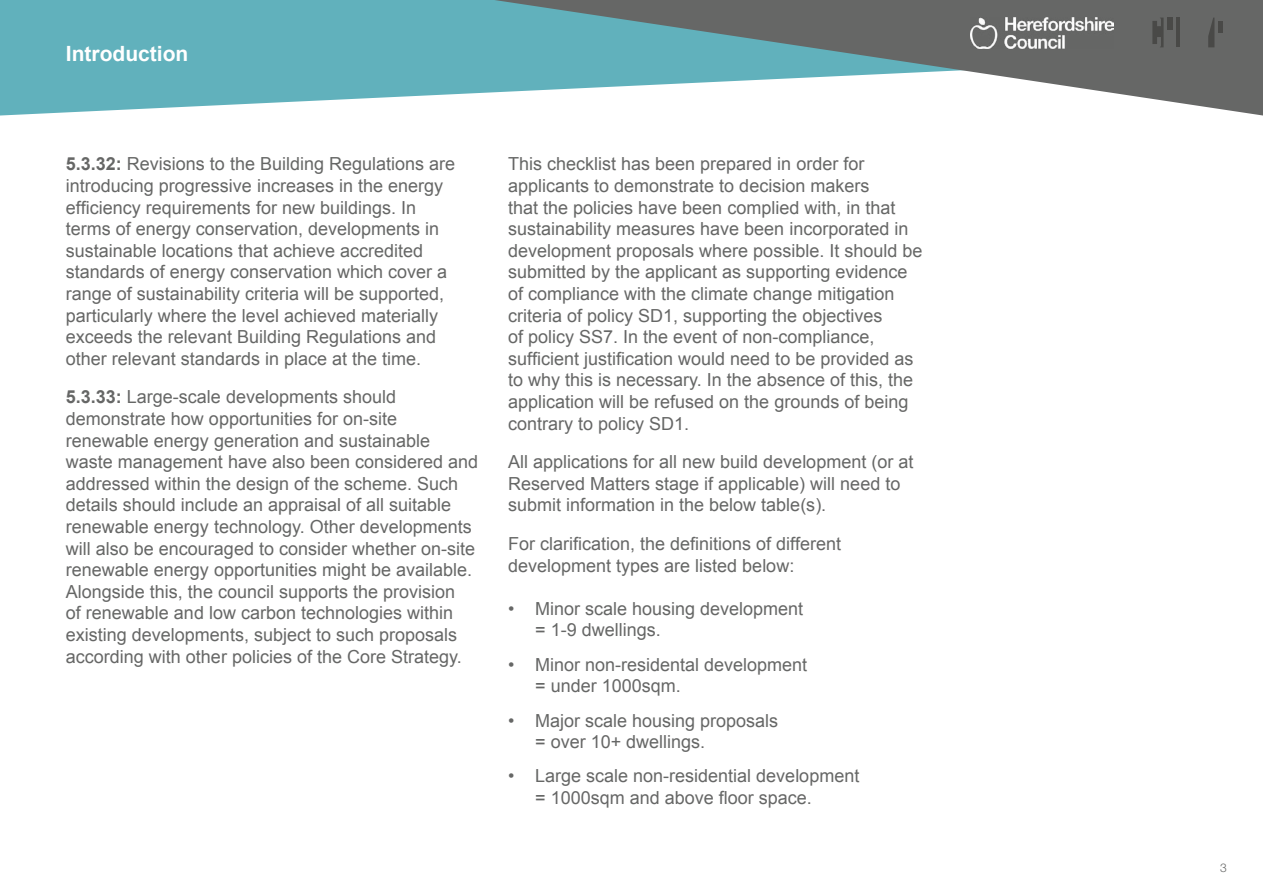
<style>
.page{position:relative;width:1263px;height:893px;background:#fff}
.page>*{position:absolute;margin:0;border:0;box-sizing:border-box;transform-origin:0 0}
.t1{font:700 21px "Arial";color:#fff}
.t2{font:18px/21.6px "Arial";color:#666766}
.t3{font:300 12px "Helvetica Neue LT Std";color:#666766}
.s1{font-weight:700}
</style>
<div class="page">
<svg style="left:0;top:0;width:494px;height:116px;background:#71b9c2"></svg>
<svg style="left:494px;top:0;width:769px;height:116px"></svg>
<img style="left:970px;top:18px;width:143px;height:30px">
<svg style="left:1208px;top:18px;width:6px;height:29px"></svg>
<svg style="left:1152px;top:18px;width:11px;height:29px"></svg>
<div style="left:1218px;top:21px;width:5px;height:11px;background:#494947"></div>
<hr style="left:1177px;top:18px;width:3px;height:29px;background:#494947">
<div style="left:1167px;top:18px;width:6px;height:12px;background:#494947"></div>
<p class="t1" style="left:66px;top:39px;width:124px">Introduction</p>
<p class="t2" style="left:66px;top:153px;width:391px"><span class="s1">5.3.32:</span> Revisions to the Building Regulations are introducing progressive increases in the energy</p>
<p class="t2" style="left:66px;top:197px;width:352px">efficiency requirements for new buildings. In</p>
<p class="t2" style="left:66px;top:218px;width:383px">terms of energy conservation, developments in sustainable locations that achieve accredited standards of energy conservation which cover a range of sustainability criteria will be supported, particularly where the level achieved materially exceeds the relevant Building Regulations and other relevant standards in place at the time.</p>
<p class="t2" style="left:66px;top:387px;width:414px"><span class="s1">5.3.33:</span> Large-scale developments should demonstrate how opportunities for on-site renewable energy generation and sustainable waste management have also been considered and addressed within the design of the scheme. Such details should include an appraisal of all suitable renewable energy technology. Other developments will also be encouraged to consider whether on-site renewable energy opportunities might be available.<br>Alongside this, the council supports the provision<br>of renewable and low carbon technologies within existing developments, subject to such proposals according with other policies of the Core Strategy.</p>
<p class="t2" style="left:508px;top:153px;width:416px">This checklist has been prepared in order for applicants to demonstrate to decision makers<br>that the policies have been complied with, in that sustainability measures have been incorporated in development proposals where possible. It should be submitted by the applicant as supporting evidence of compliance with the climate change mitigation criteria of policy SD1, supporting the objectives<br>of policy SS7. In the event of non-compliance,</p>
<p class="t2" style="left:508px;top:348px;width:407px">sufficient justification would need to be provided as</p>
<p class="t2" style="left:508px;top:369px;width:406px">to why this is necessary. In the absence of this, the application will be refused on the grounds of being contrary to policy SD1.</p>
<p class="t2" style="left:508px;top:451px;width:407px">All applications for all new build development (or at<br>Reserved Matters stage if applicable) will need to submit information in the below table(s).</p>
<p class="t2" style="left:508px;top:533px;width:334px">For clarification, the definitions of different</p>
<p class="t2" style="left:508px;top:555px;width:288px">development types are listed below:</p>
<p class="t2" style="left:535px;top:598px;width:270px;text-indent:-27px">• Minor scale housing development = 1-9 dwellings.</p>
<p class="t2" style="left:535px;top:654px;width:274px;text-indent:-27px">• Minor non-residental development = under 1000sqm.</p>
<p class="t2" style="left:535px;top:710px;width:245px;text-indent:-27px">• Major scale housing proposals = over 10+ dwellings.</p>
<p class="t2" style="left:508px;top:765px;width:353px">• Large scale non-residential development</p>
<p class="t2" style="left:535px;top:787px;width:278px">= 1000sqm and above floor space.</p>
<p class="t3" style="left:1220px;top:860px;width:8px">3</p>
</div>
